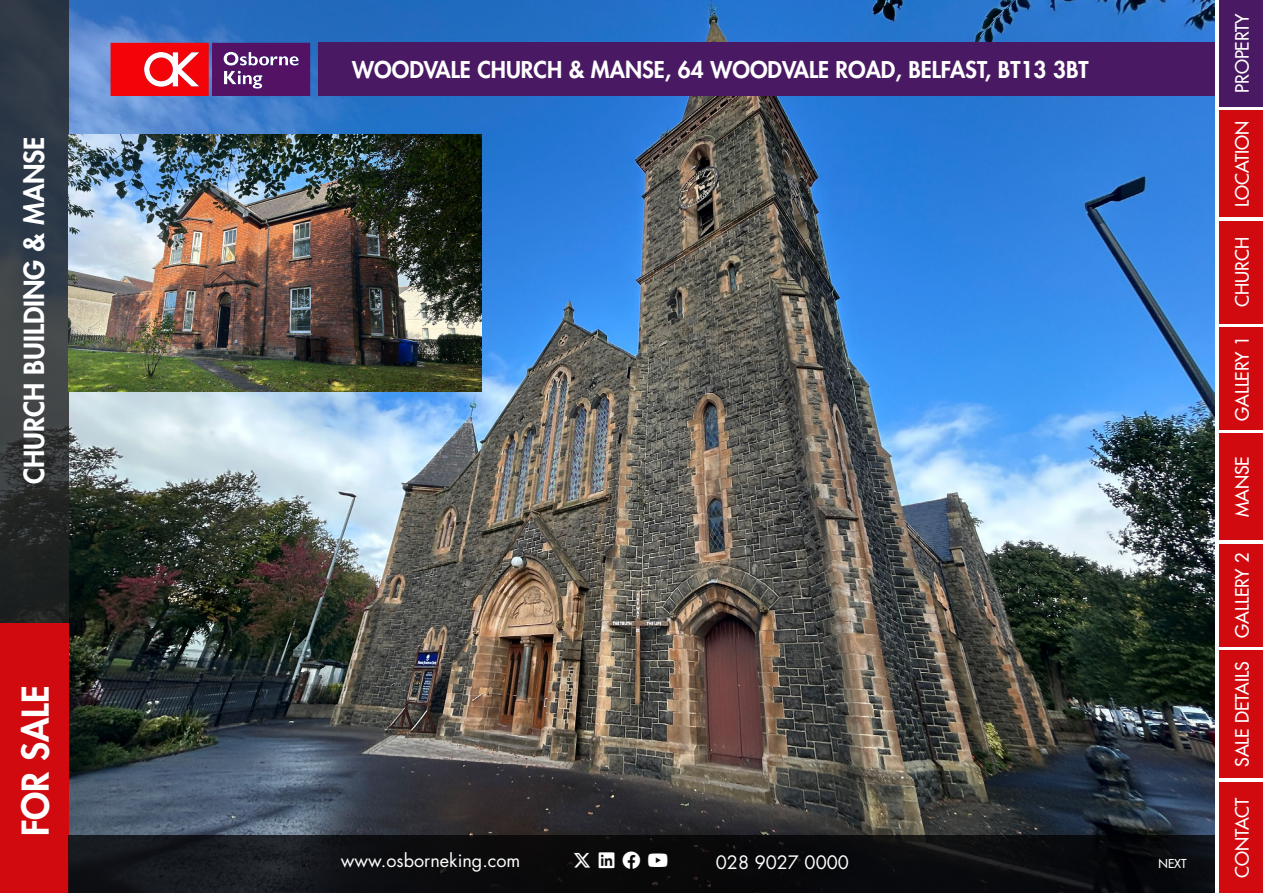
<style>
.page{position:relative;width:1263px;height:893px;background:#fff}
.page>*{position:absolute;margin:0;border:0;box-sizing:border-box;transform-origin:0 0}
.t1{font:800 36px "Futura Std";color:#fff}
.t2{font:800 27px "Futura Std";color:#fff}
.t3{font:800 22.5px "Futura Std";color:#fff}
.t4{font:500 18px "Futura Std";color:#fff}
.t5{font:18px "Futura Std";color:#fff}
.t6{font:18px "Font Awesome 6 Brands";color:#fff}
.t7{font:500 12px "Futura Std";color:#fff}
</style>
<div class="page">
<img style="left:68px;top:0;width:1147px;height:835px">
<div style="left:318px;top:43px;width:896px;height:53px;background:#4a1963"></div>
<div style="left:1219px;top:111px;width:44px;height:106px;background:#d10a10"></div>
<div style="left:1219px;top:221px;width:44px;height:102px;background:#d10a10"></div>
<div style="left:1219px;top:651px;width:44px;height:127px;background:#d10a10"></div>
<div style="left:1219px;top:782px;width:44px;height:111px;background:#d10a10"></div>
<div style="left:1219px;top:434px;width:44px;height:106px;background:#d10a10"></div>
<svg style="left:0;top:0;width:68px;height:623px;background:#30373d"></svg>
<div style="left:0;top:623px;width:68px;height:270px;background:#d10a10"></div>
<div style="left:1219px;top:327px;width:44px;height:102px;background:#d10a10"></div>
<div style="left:1219px;top:544px;width:44px;height:102px;background:#d10a10"></div>
<div style="left:1219px;top:0;width:44px;height:106px;background:#4a1963"></div>
<svg style="left:111px;top:43px;width:199px;height:53px;background:#ab2e56"></svg>
<img style="left:68px;top:135px;width:413px;height:257px">
<svg style="left:68px;top:835px;width:1147px;height:58px;background:#0d0e11"></svg>
<svg style="left:574px;top:853px;width:16px;height:15px"></svg>
<svg style="left:623px;top:852px;width:17px;height:17px"></svg>
<svg style="left:648px;top:854px;width:19px;height:13px"></svg>
<svg style="left:599px;top:853px;width:16px;height:16px"></svg>
<h2 class="t2" style="left:17px;top:484px;width:350px;rotate:-90deg">CHURCH BUILDING &amp; MANSE</h2>
<h1 class="t1" style="left:13px;top:836px;width:152px;rotate:-90deg">FOR SALE</h1>
<p class="t3" style="left:352px;top:55px;width:738px">WOODVALE CHURCH &amp; MANSE, 64 WOODVALE ROAD, BELFAST, BT13 3BT</p>
<p class="t5" style="left:341px;top:849px;width:181px">www.osborneking.com</p>
<p class="t6" style="left:648px;top:852px;width:22px">□◆▼◆</p>
<p class="t5" style="left:716px;top:851px;width:135px">028 9027 0000</p>
<p class="t7" style="left:1158px;top:856px;width:30px">NEXT</p>
<p class="t4" style="left:1231px;top:93px;width:82px;rotate:-90deg">PROPERTY</p>
<p class="t4" style="left:1231px;top:207px;width:88px;rotate:-90deg">LOCATION</p>
<p class="t4" style="left:1231px;top:307px;width:71px;rotate:-90deg">CHURCH</p>
<p class="t4" style="left:1231px;top:421px;width:87px;rotate:-90deg">GALLERY 1</p>
<p class="t4" style="left:1231px;top:517px;width:63px;rotate:-90deg">MANSE</p>
<p class="t4" style="left:1231px;top:638px;width:87px;rotate:-90deg">GALLERY 2</p>
<p class="t4" style="left:1231px;top:767px;width:107px;rotate:-90deg">SALE DETAILS</p>
<p class="t4" style="left:1231px;top:878px;width:82px;rotate:-90deg">CONTACT</p>
</div>
